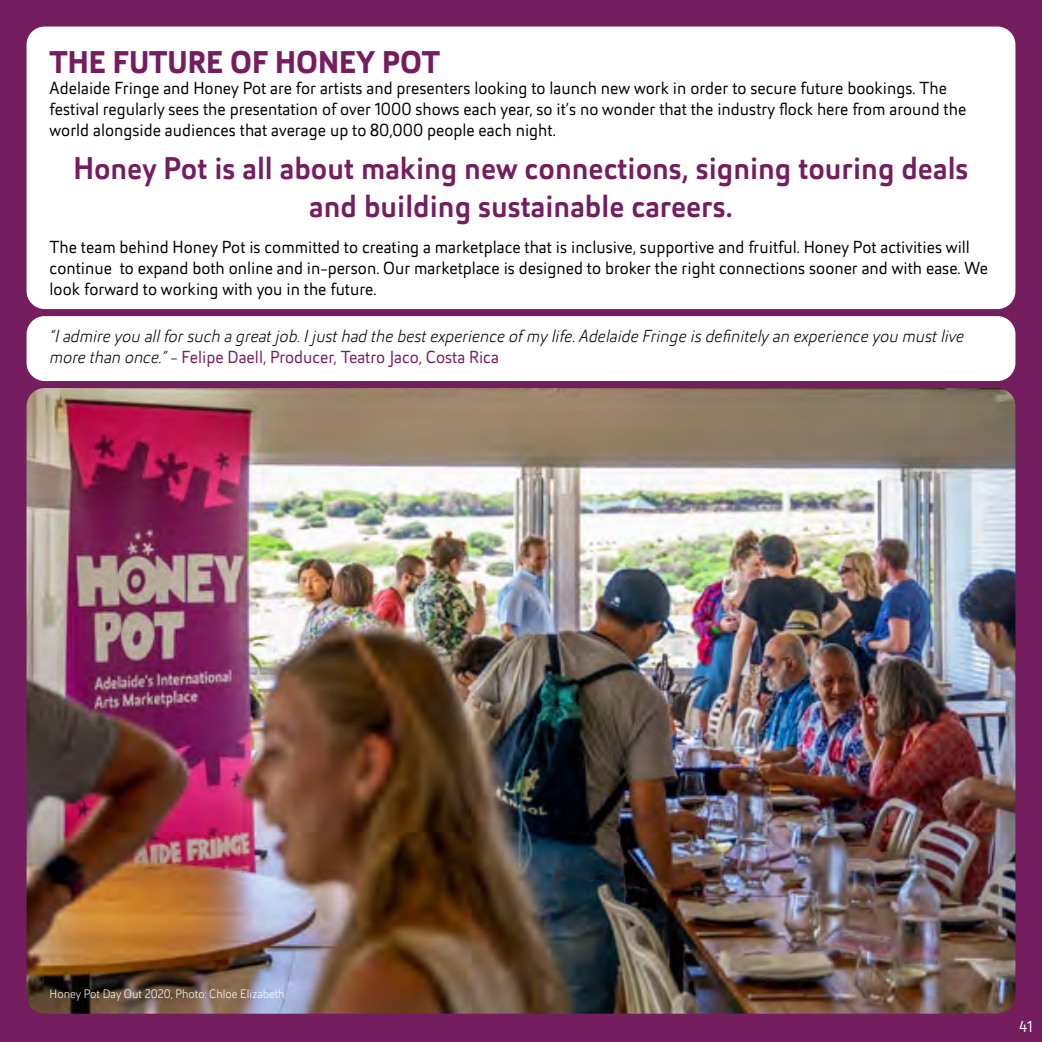
<style>
.page{position:relative;width:1042px;height:1042px;background:#741d5f}
.page>*{position:absolute;margin:0;border:0;box-sizing:border-box;transform-origin:0 0}
.t1{font:500 31.5px/37.8px "Helia Core";color:#741d5f;text-align:center}
.t2{font:700 31.5px "Helia Core";color:#741d5f}
.t3{font:17.5px/21px "Helia Core";color:#000}
.t4{font:italic 300 17.5px/21px "Helia Core";color:#000}
.t5{font:15.75px "Helia Core";color:#fff}
.t6{font:300 12.25px "Helia Core";color:#fff}
.s1{font-weight:400;font-style:normal;color:#741d5f}
</style>
<div class="page">
<div style="left:25px;top:25px;width:992px;height:286px;background:#fff;border-radius:20px"></div>
<div style="left:23px;top:23px;width:996px;height:290px;border:4px solid #741d5f;border-radius:20px"></div>
<div style="left:25px;top:314px;width:992px;height:69px;background:#fff;border-radius:20px"></div>
<div style="left:23px;top:313px;width:996px;height:71px;border:4px solid #741d5f;border-radius:20px"></div>
<img style="left:28px;top:389px;width:986px;height:623px">
<div style="left:23px;top:384px;width:996px;height:633px;border:4px solid #741d5f;border-radius:20px"></div>
<h1 class="t2" style="left:50px;top:40px;width:392px">THE FUTURE OF HONEY POT</h1>
<p class="t3" style="left:50px;top:77px;width:918px">Adelaide Fringe and Honey Pot are for artists and presenters looking to launch new work in order to secure future bookings. The festival regularly sees the presentation of over 1000 shows each year, so it’s no wonder that the industry flock here from around the world alongside audiences that average up to 80,000 people each night.</p>
<h1 class="t1" style="left:73px;top:149px;width:897px">Honey Pot is all about making new connections, signing touring deals and building sustainable careers.</h1>
<p class="t3" style="left:50px;top:236px;width:940px">The team behind Honey Pot is committed to creating a marketplace that is inclusive, supportive and fruitful. Honey Pot activities will continue to expand both online and in-person. Our marketplace is designed to broker the right connections sooner and with ease. We look forward to working with you in the future.</p>
<p class="t4" style="left:50px;top:325px;width:916px">“I admire you all for such a great job. I just had the best experience of my life. Adelaide Fringe is definitely an experience you must live more than once.” <span class="s1">- Felipe Daell, Producer, Teatro Jaco, Costa Rica</span></p>
<p class="t6" style="left:50px;top:986px;width:237px">Honey Pot Day Out 2020, Photo: Chloe Elizabeth</p>
<p class="t5" style="left:1019px;top:1016px;width:15px">41</p>
</div>
